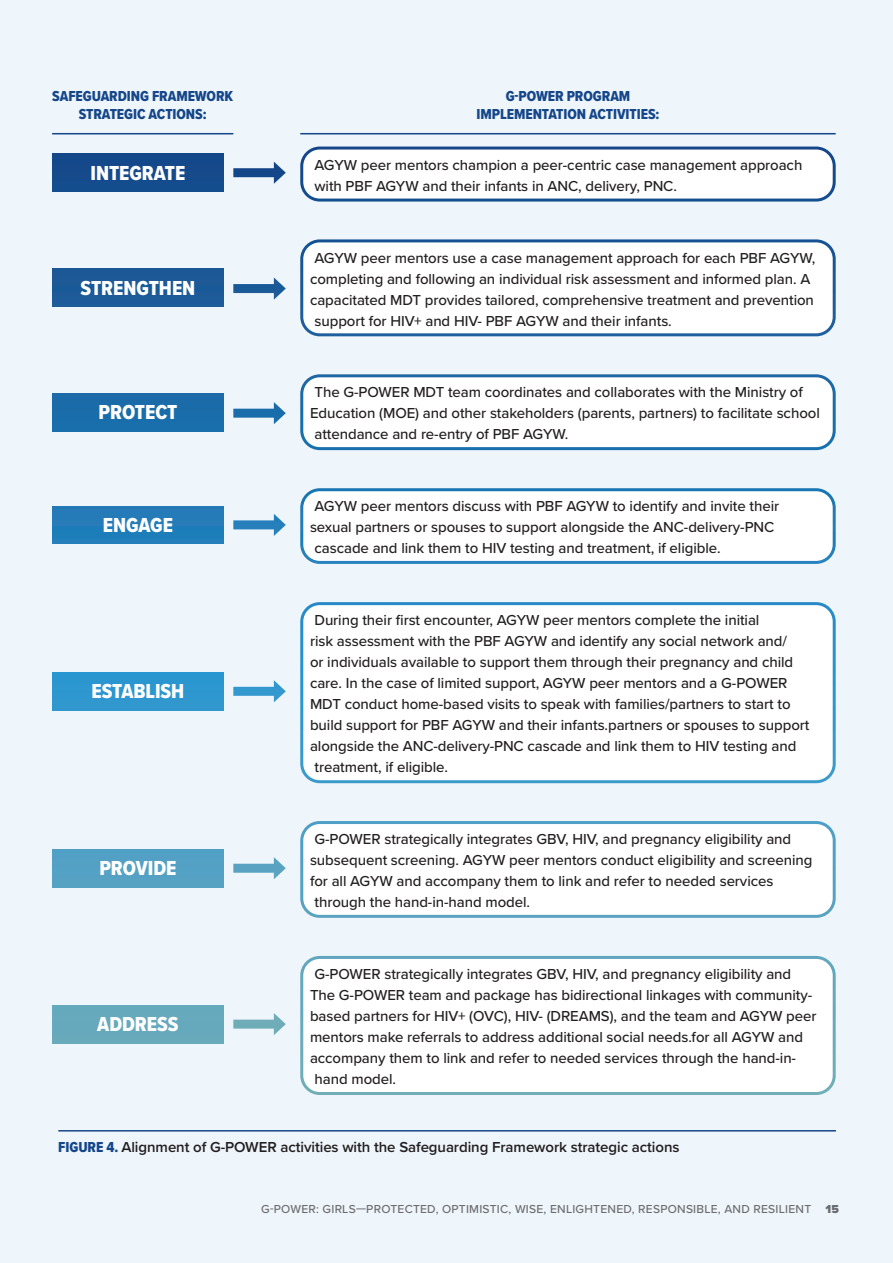
<style>
.page{position:relative;width:893px;height:1263px;background:#eef5fb}
.page>*{position:absolute;margin:0;border:0;box-sizing:border-box;transform-origin:0 0}
.t1{font:21px "Proxima Nova Cond Extrabld";letter-spacing:-.005em;color:#fff}
.t2{font:500 15px/21px "Proxima Nova";letter-spacing:-.005em;color:#231f20}
.t3{font:600 15px "Proxima Nova";letter-spacing:-.005em;color:#231f20}
.t4{font:15px/18px "Proxima Nova Cond Extrabld";letter-spacing:-.005em;color:#154689;text-align:center}
.t5{font:500 12px "Proxima Nova";letter-spacing:.02em;color:#6c6d70}
.s1{font-family:"Proxima Nova Cond Extrabld";font-weight:400;color:#154689}
.s2{font-weight:900}
</style>
<div class="page">
<div style="left:52px;top:672px;width:172px;height:38px;background:#2d97cf"></div>
<div style="left:302px;top:604px;width:532px;height:178px;background:#fff;border-radius:18px"></div>
<div style="left:300px;top:602px;width:536px;height:181px;border:3px solid #fff;border-radius:18px"></div>
<div style="left:233px;top:687px;width:45px;height:9px;background:#3499ce"></div>
<svg style="left:274px;top:680px;width:12px;height:22px"></svg>
<div style="left:52px;top:154px;width:172px;height:38px;background:#144a8b"></div>
<div style="left:302px;top:148px;width:532px;height:52px;background:#fff;border-radius:18px"></div>
<div style="left:300px;top:147px;width:536px;height:55px;border:3px solid #fff;border-radius:18px"></div>
<div style="left:233px;top:168px;width:45px;height:9px;background:#144789"></div>
<svg style="left:274px;top:162px;width:12px;height:22px"></svg>
<div style="left:52px;top:269px;width:172px;height:38px;background:#1e5998"></div>
<div style="left:302px;top:241px;width:532px;height:94px;background:#fff;border-radius:18px"></div>
<div style="left:300px;top:239px;width:536px;height:97px;border:3px solid #fff;border-radius:18px"></div>
<div style="left:233px;top:284px;width:45px;height:9px;background:#185a98"></div>
<svg style="left:274px;top:277px;width:12px;height:23px"></svg>
<div style="left:52px;top:393px;width:172px;height:38px;background:#196daa"></div>
<div style="left:302px;top:376px;width:532px;height:73px;background:#fff;border-radius:18px"></div>
<div style="left:300px;top:374px;width:536px;height:76px;border:3px solid #fff;border-radius:18px"></div>
<div style="left:233px;top:409px;width:45px;height:9px;background:#186daa"></div>
<svg style="left:274px;top:402px;width:12px;height:22px"></svg>
<div style="left:52px;top:506px;width:172px;height:38px;background:#247cb9"></div>
<div style="left:302px;top:490px;width:532px;height:72px;background:#fff;border-radius:18px"></div>
<div style="left:300px;top:488px;width:536px;height:76px;border:3px solid #fff;border-radius:18px"></div>
<div style="left:233px;top:520px;width:45px;height:9px;background:#2680bc"></div>
<svg style="left:274px;top:514px;width:12px;height:22px"></svg>
<div style="left:52px;top:849px;width:172px;height:38px;background:#53a1c4"></div>
<div style="left:302px;top:822px;width:532px;height:94px;background:#fff;border-radius:18px"></div>
<div style="left:300px;top:821px;width:536px;height:97px;border:3px solid #fff;border-radius:18px"></div>
<div style="left:233px;top:864px;width:45px;height:9px;background:#59a3c1"></div>
<svg style="left:274px;top:857px;width:12px;height:22px"></svg>
<div style="left:52px;top:1005px;width:172px;height:38px;background:#67a9bc"></div>
<div style="left:302px;top:957px;width:532px;height:136px;background:#fff;border-radius:18px"></div>
<div style="left:300px;top:956px;width:536px;height:139px;border:3px solid #fff;border-radius:18px"></div>
<div style="left:233px;top:1019px;width:45px;height:9px;background:#6eadb7"></div>
<svg style="left:274px;top:1013px;width:12px;height:22px"></svg>
<hr style="left:58px;top:1130px;width:778px;height:1px;background:#154689">
<hr style="left:52px;top:133px;width:181px;height:1px;background:#154689">
<hr style="left:300px;top:133px;width:536px;height:1px;background:#154689">
<p class="t4" style="left:52px;top:87px;width:182px">SAFEGUARDING FRAMEWORK<br>STRATEGIC ACTIONS:</p>
<p class="t4" style="left:476px;top:87px;width:185px">G-POWER PROGRAM<br>IMPLEMENTATION ACTIVITIES:</p>
<h1 class="t1" style="left:90px;top:157px;width:96px">INTEGRATE</h1>
<p class="t2" style="left:314px;top:154px;width:489px">AGYW peer mentors champion a peer-centric case management approach with PBF AGYW and their infants in ANC, delivery, PNC.</p>
<h1 class="t1" style="left:81px;top:272px;width:116px">STRENGTHEN</h1>
<h1 class="t1" style="left:98px;top:397px;width:81px">PROTECT</h1>
<h1 class="t1" style="left:103px;top:509px;width:72px">ENGAGE</h1>
<h1 class="t1" style="left:92px;top:676px;width:94px">ESTABLISH</h1>
<h1 class="t1" style="left:99px;top:852px;width:79px">PROVIDE</h1>
<h1 class="t1" style="left:97px;top:1008px;width:83px">ADDRESS</h1>
<p class="t2" style="left:314px;top:246px;width:502px">AGYW peer mentors use a case management approach for each PBF AGYW,</p>
<p class="t2" style="left:310px;top:267px;width:502px">completing and following an individual risk assessment and informed plan. A</p>
<p class="t2" style="left:310px;top:288px;width:505px">capacitated MDT provides tailored, comprehensive treatment and prevention</p>
<p class="t2" style="left:314px;top:309px;width:359px">support for HIV+ and HIV- PBF AGYW and their infants.</p>
<p class="t2" style="left:314px;top:381px;width:490px">The G-POWER MDT team coordinates and collaborates with the Ministry of</p>
<p class="t2" style="left:310px;top:402px;width:511px">Education (MOE) and other stakeholders (parents, partners) to facilitate school</p>
<p class="t2" style="left:314px;top:423px;width:255px">attendance and re-entry of PBF AGYW.</p>
<p class="t2" style="left:314px;top:495px;width:466px">AGYW peer mentors discuss with PBF AGYW to identify and invite their</p>
<p class="t2" style="left:310px;top:516px;width:466px">sexual partners or spouses to support alongside the ANC-delivery-PNC</p>
<p class="t2" style="left:314px;top:537px;width:408px">cascade and link them to HIV testing and treatment, if eligible.</p>
<p class="t2" style="left:314px;top:609px;width:446px">During their first encounter, AGYW peer mentors complete the initial</p>
<p class="t2" style="left:310px;top:630px;width:479px">risk assessment with the PBF AGYW and identify any social network and/</p>
<p class="t2" style="left:310px;top:651px;width:485px">or individuals available to support them through their pregnancy and child</p>
<p class="t2" style="left:310px;top:672px;width:479px">care. In the case of limited support, AGYW peer mentors and a G-POWER</p>
<p class="t2" style="left:310px;top:693px;width:482px">MDT conduct home-based visits to speak with families/partners to start to</p>
<p class="t2" style="left:310px;top:714px;width:501px">build support for PBF AGYW and their infants.partners or spouses to support</p>
<p class="t2" style="left:310px;top:735px;width:488px">alongside the ANC-delivery-PNC cascade and link them to HIV testing and</p>
<p class="t2" style="left:314px;top:756px;width:135px">treatment, if eligible.</p>
<p class="t2" style="left:314px;top:828px;width:478px">G-POWER strategically integrates GBV, HIV, and pregnancy eligibility and</p>
<p class="t2" style="left:310px;top:849px;width:504px">subsequent screening. AGYW peer mentors conduct eligibility and screening</p>
<p class="t2" style="left:310px;top:870px;width:465px">for all AGYW and accompany them to link and refer to needed services</p>
<p class="t2" style="left:314px;top:891px;width:217px">through the hand-in-hand model.</p>
<p class="t2" style="left:314px;top:963px;width:478px">G-POWER strategically integrates GBV, HIV, and pregnancy eligibility and</p>
<p class="t2" style="left:310px;top:984px;width:504px">The G-POWER team and package has bidirectional linkages with community-</p>
<p class="t2" style="left:310px;top:1005px;width:508px">based partners for HIV+ (OVC), HIV- (DREAMS), and the team and AGYW peer</p>
<p class="t2" style="left:310px;top:1026px;width:495px">mentors make referrals to address additional social needs.for all AGYW and</p>
<p class="t2" style="left:310px;top:1047px;width:488px">accompany them to link and refer to needed services through the hand-in-</p>
<p class="t2" style="left:314px;top:1068px;width:83px">hand model.</p>
<p class="t3" style="left:58px;top:1135px;width:623px"><span class="s1">FIGURE 4.</span> Alignment of G-POWER activities with the Safeguarding Framework strategic actions</p>
<p class="t5" style="left:261px;top:1200px;width:579px">G-POWER: GIRLS—PROTECTED, OPTIMISTIC, WISE, ENLIGHTENED, RESPONSIBLE, AND RESILIENT <span class="s2">15</span></p>
</div>
